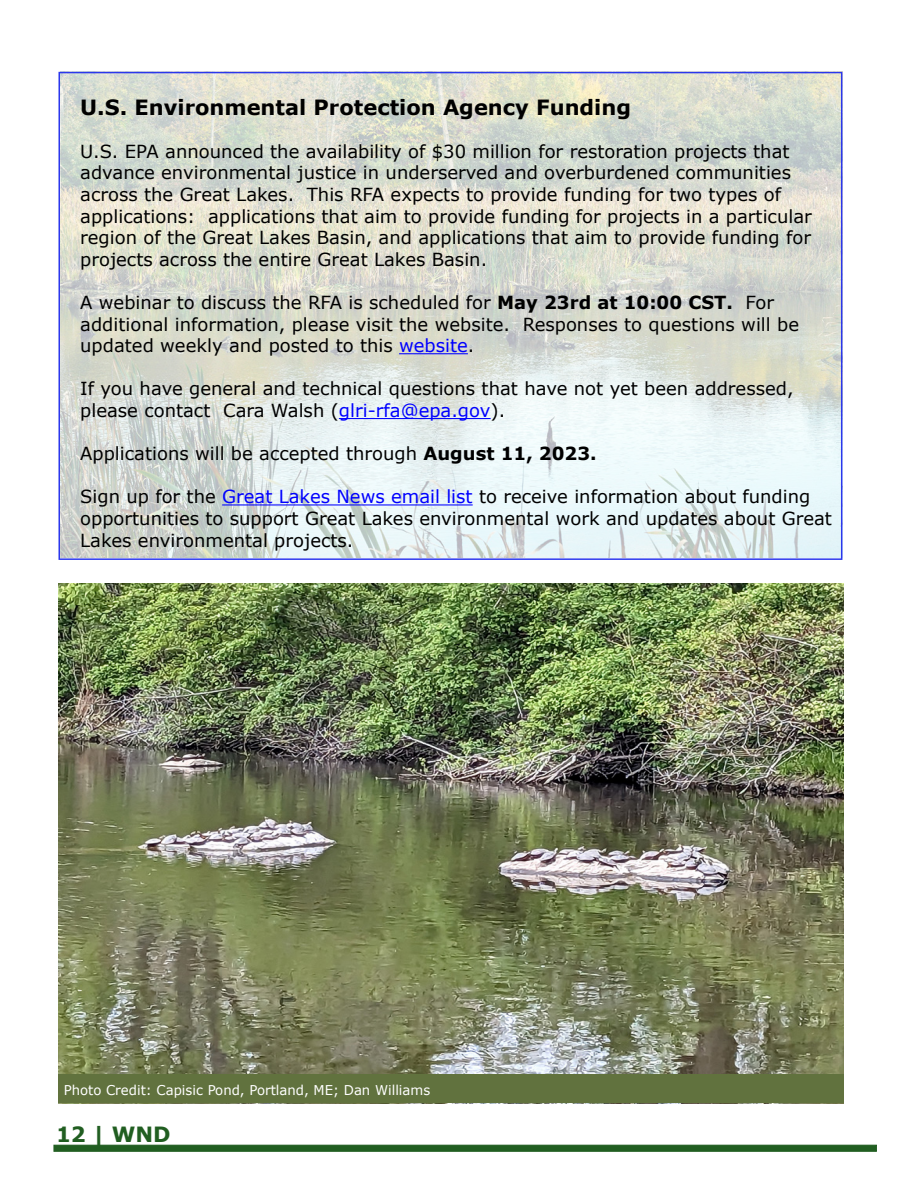
<style>
.page{position:relative;width:918px;height:1188px;background:#fff}
.page>*{position:absolute;margin:0;border:0;box-sizing:border-box;transform-origin:0 0}
.t1{font:700 21px "Verdana";color:#000}
.t2{font:700 21px "Verdana";color:#215e21}
.t3{font:18px/21.6px "Verdana";color:#000}
.t4{font:13.5px "Verdana";color:#fff}
.s1{font-weight:700}
.s2{color:#00f}
</style>
<div class="page">
<div style="left:53px;top:1145px;width:824px;height:7px;background:#215e21;border:1px solid #215e21"></div>
<img style="left:58px;top:583px;width:786px;height:521px">
<img style="left:61px;top:75px;width:778px;height:482px">
<hr style="left:399px;top:353px;width:69px;height:1px;background:#00f">
<hr style="left:339px;top:418px;width:152px;height:1px;background:#00f">
<hr style="left:222px;top:504px;width:251px;height:1px;background:#00f">
<div style="left:58px;top:1074px;width:786px;height:29px;background:#61723e"></div>
<p class="t1" style="left:80px;top:92px;width:552px">U.S. Environmental Protection Agency Funding</p>
<p class="t3" style="left:80px;top:140px;width:733px">U.S. EPA announced the availability of $30 million for restoration projects that advance environmental justice in underserved and overburdened communities across the Great Lakes. This RFA expects to provide funding for two types of applications: applications that aim to provide funding for projects in a particular region of the Great Lakes Basin, and applications that aim to provide funding for projects across the entire Great Lakes Basin.</p>
<p class="t3" style="left:80px;top:291px;width:720px">A webinar to discuss the RFA is scheduled for <span class="s1">May 23rd at 10:00 CST.</span> For additional information, please visit the website. Responses to questions will be updated weekly and posted to this <span class="s2">website</span>.</p>
<p class="t3" style="left:80px;top:378px;width:715px">If you have general and technical questions that have not yet been addressed, please contact Cara Walsh (<span class="s2">glri-rfa@epa.gov</span>).</p>
<p class="t3" style="left:80px;top:443px;width:518px">Applications will be accepted through <span class="s1">August 11, 2023.</span></p>
<p class="t3" style="left:80px;top:486px;width:753px">Sign up for the <span class="s2">Great Lakes News email list</span> to receive information about funding opportunities to support Great Lakes environmental work and updates about Great<br>Lakes environmental projects.</p>
<p class="t4" style="left:64px;top:1080px;width:368px">Photo Credit: Capisic Pond, Portland, ME; Dan Williams</p>
<p class="t2" style="left:56px;top:1120px;width:116px">12 | WND</p>
</div>
